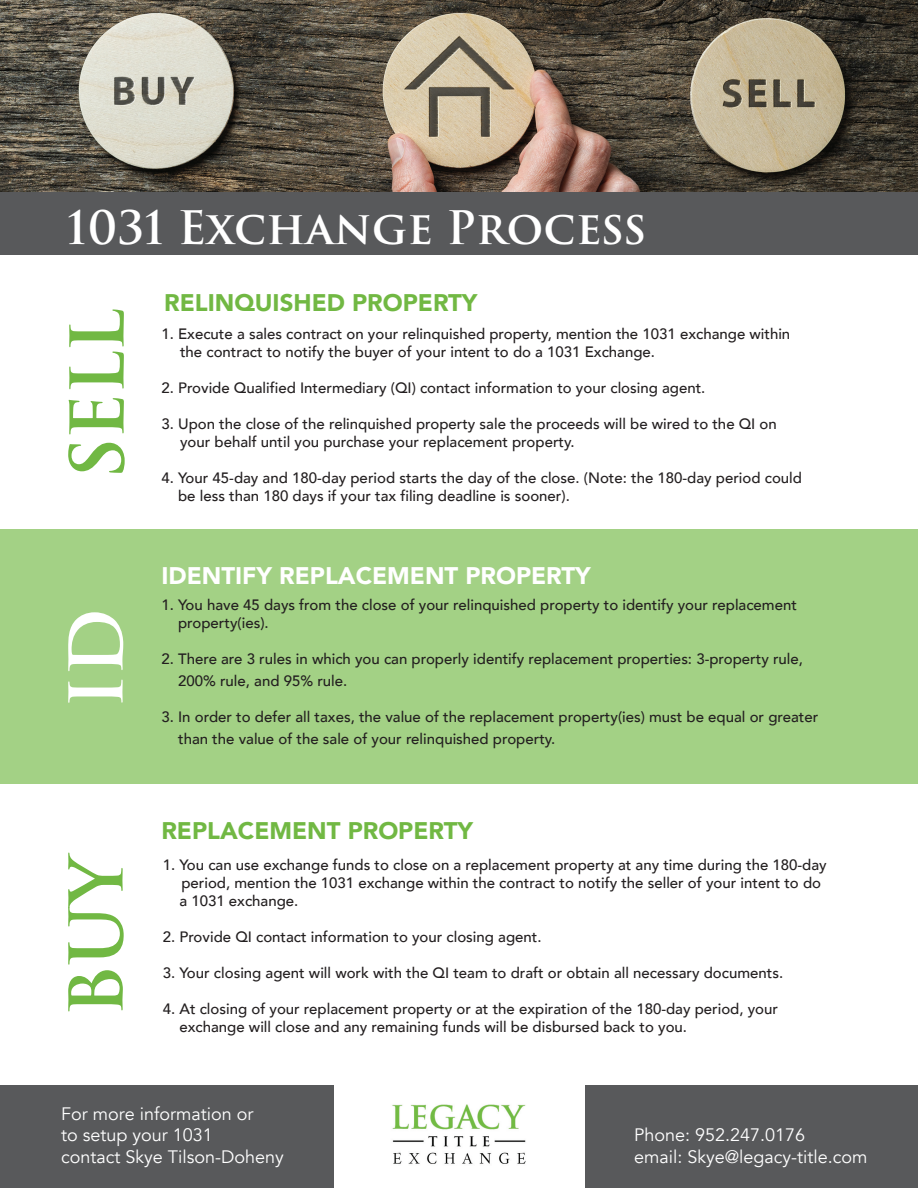
<style>
.page{position:relative;width:918px;height:1188px;background:#fff}
.page>*{position:absolute;margin:0;border:0;box-sizing:border-box;transform-origin:0 0}
.t1{font:600 72px "Trajan Pro 3";letter-spacing:-.01em;color:#71b843}
.t2{font:600 72px "Trajan Pro 3";color:#fff}
.t3{font:600 45px "Trajan Pro 3";color:#fff}
.t4{font:900 24px "Avenir";color:#71b843}
.t5{font:900 24px "Avenir";color:#fff}
.t6{font:18px/21.6px "Avenir";color:#fff}
.t7{font:500 15px/18px "Avenir";color:#231f20}
</style>
<div class="page">
<img style="left:0;top:0;width:918px;height:192px">
<div style="left:0;top:1085px;width:918px;height:103px;background:#58595b"></div>
<div style="left:334px;top:1078px;width:250px;height:110px;background:#fff"></div>
<img style="left:392px;top:1104px;width:134px;height:60px">
<div style="left:0;top:192px;width:918px;height:62px;background:#58595b"></div>
<div style="left:0;top:529px;width:918px;height:254px;background:#a3d185"></div>
<h2 class="t3" style="left:67px;top:195px;width:580px">1031 Exchange Process</h2>
<h1 class="t1" style="left:45px;top:478px;width:171px;rotate:-90deg">SELL</h1>
<h1 class="t2" style="left:44px;top:708px;width:101px;rotate:-90deg">ID</h1>
<h1 class="t1" style="left:44px;top:1016px;width:168px;rotate:-90deg">BUY</h1>
<h3 class="t4" style="left:164px;top:283px;width:315px">RELINQUISHED PROPERTY</h3>
<p class="t7" style="left:180px;top:324px;width:612px;text-indent:-19px">1. Execute a sales contract on your relinquished property, mention the 1031 exchange within the contract to notify the buyer of your intent to do a 1031 Exchange.</p>
<p class="t7" style="left:161px;top:378px;width:546px">2. Provide Qualified Intermediary (QI) contact information to your closing agent.</p>
<p class="t7" style="left:180px;top:414px;width:598px;text-indent:-19px">3. Upon the close of the relinquished property sale the proceeds will be wired to the QI on your behalf until you purchase your replacement property.</p>
<p class="t7" style="left:178px;top:468px;width:625px;text-indent:-17px">4. Your 45-day and 180-day period starts the day of the close. (Note: the 180-day period could be less than 180 days if your tax filing deadline is sooner).</p>
<h3 class="t5" style="left:161px;top:555px;width:431px">IDENTIFY REPLACEMENT PROPERTY</h3>
<p class="t7" style="left:178px;top:595px;width:620px;text-indent:-17px">1. You have 45 days from the close of your relinquished property to identify your replacement property(ies).</p>
<p class="t7" style="left:178px;top:648px;width:626px;line-height:21.6px;text-indent:-17px">2. There are 3 rules in which you can properly identify replacement properties: 3-property rule,<br>200% rule, and 95% rule.</p>
<p class="t7" style="left:178px;top:705px;width:642px;line-height:21.6px;text-indent:-17px">3. In order to defer all taxes, the value of the replacement property(ies) must be equal or greater than the value of the sale of your relinquished property.</p>
<h3 class="t4" style="left:161px;top:810px;width:313px">REPLACEMENT PROPERTY</h3>
<p class="t7" style="left:179px;top:855px;width:649px;text-indent:-17px">1. You can use exchange funds to close on a replacement property at any time during the 180-day period, mention the 1031 exchange within the contract to notify the seller of your intent to do a 1031 exchange.</p>
<p class="t7" style="left:163px;top:927px;width:380px">2. Provide QI contact information to your closing agent.</p>
<p class="t7" style="left:163px;top:963px;width:622px">3. Your closing agent will work with the QI team to draft or obtain all necessary documents.</p>
<p class="t7" style="left:179px;top:999px;width:600px;text-indent:-17px">4. At closing of your replacement property or at the expiration of the 180-day period, your exchange will close and any remaining funds will be disbursed back to you.</p>
<p class="t6" style="left:61px;top:1103px;width:224px">For more information or<br>to setup your 1031<br>contact Skye Tilson-Doheny</p>
<p class="t6" style="left:634px;top:1125px;width:235px">Phone: 952.247.0176<br>email: Skye@legacy-title.com</p>
</div>
